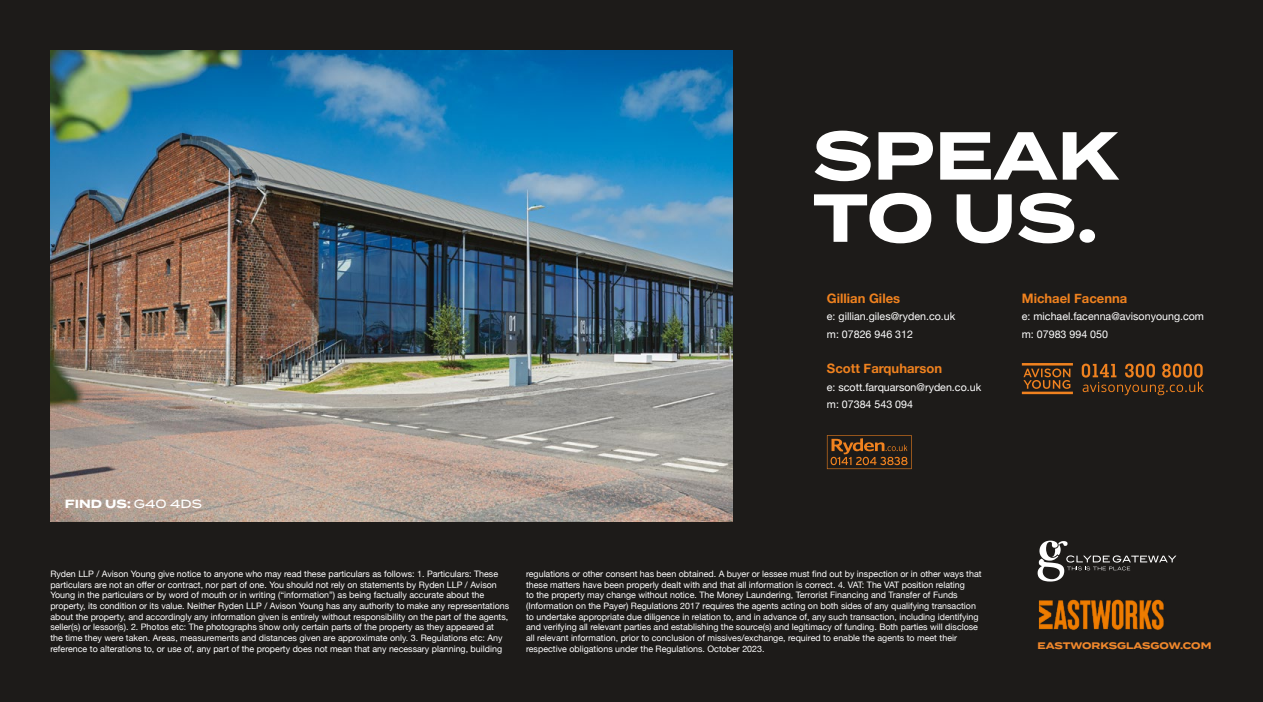
<style>
.page{position:relative;width:1263px;height:702px;background:#1d1b19}
.page>*{position:absolute;margin:0;border:0;box-sizing:border-box;transform-origin:0 0}
.t1{font:700 67.8px/62.1px "Termina";color:#fff}
.t2{font:700 13.05px "Helvetica Neue";color:#f0821f}
.t3{font:700 11.85px "Termina";color:#fff}
.t4{font:10.65px/17.5px "Helvetica Neue";color:#fff}
.t5{font:700 9.45px "Termina";color:#f1882c}
.t6{font:8.85px/10.6px "Helvetica Neue";color:#fff}
.s1{font-weight:500}
</style>
<div class="page">
<img style="left:50px;top:51px;width:682px;height:470px">
<svg style="left:1082px;top:363px;width:122px;height:32px"></svg>
<svg style="left:1022px;top:363px;width:51px;height:31px"></svg>
<svg style="left:1037px;top:540px;width:139px;height:41px"></svg>
<img style="left:1038px;top:599px;width:126px;height:31px">
<svg style="left:827px;top:435px;width:85px;height:34px"></svg>
<h1 class="t1" style="left:813px;top:126px;width:307px">SPEAK<br>TO US.</h1>
<h3 class="t3" style="left:65px;top:495px;width:139px">FIND US: <span class="s1">G40 4DS</span></h3>
<h2 class="t2" style="left:827px;top:288px;width:75px">Gillian Giles</h2>
<p class="t4" style="left:827px;top:308px;width:130px">e: gillian.giles@ryden.co.uk m: 07826 946 312</p>
<h2 class="t2" style="left:827px;top:358px;width:117px">Scott Farquharson</h2>
<p class="t4" style="left:827px;top:379px;width:156px">e: scott.farquarson@ryden.co.uk m: 07384 543 094</p>
<p class="t6" style="left:50px;top:569px;width:460px">Ryden LLP / Avison Young give notice to anyone who may read these particulars as follows: 1. Particulars: These particulars are not an offer or contract, nor part of one. You should not rely on statements by Ryden LLP / Avison Young in the particulars or by word of mouth or in writing (“information”) as being factually accurate about the property, its condition or its value. Neither Ryden LLP / Avison Young has any authority to make any representations about the property, and accordingly any information given is entirely without responsibility on the part of the agents, seller(s) or lessor(s). 2. Photos etc: The photographs show only certain parts of the property as they appeared at<br>the time they were taken. Areas, measurements and distances given are approximate only. 3. Regulations etc: Any reference to alterations to, or use of, any part of the property does not mean that any necessary planning, building</p>
<p class="t6" style="left:526px;top:569px;width:457px">regulations or other consent has been obtained. A buyer or lessee must find out by inspection or in other ways that these matters have been properly dealt with and that all information is correct. 4. VAT: The VAT position relating<br>to the property may change without notice. The Money Laundering, Terrorist Financing and Transfer of Funds (Information on the Payer) Regulations 2017 requires the agents acting on both sides of any qualifying transaction to undertake appropriate due diligence in relation to, and in advance of, any such transaction, including identifying and verifying all relevant parties and establishing the source(s) and legitimacy of funding. Both parties will disclose all relevant information, prior to conclusion of missives/exchange, required to enable the agents to meet their respective obligations under the Regulations. October 2023.</p>
<h2 class="t2" style="left:1022px;top:288px;width:107px">Michael Facenna</h2>
<p class="t4" style="left:1022px;top:308px;width:184px">e: michael.facenna@avisonyoung.com m: 07983 994 050</p>
<p class="t5" style="left:1037px;top:638px;width:175px">EASTWORKSGLASGOW.COM</p>
</div>
